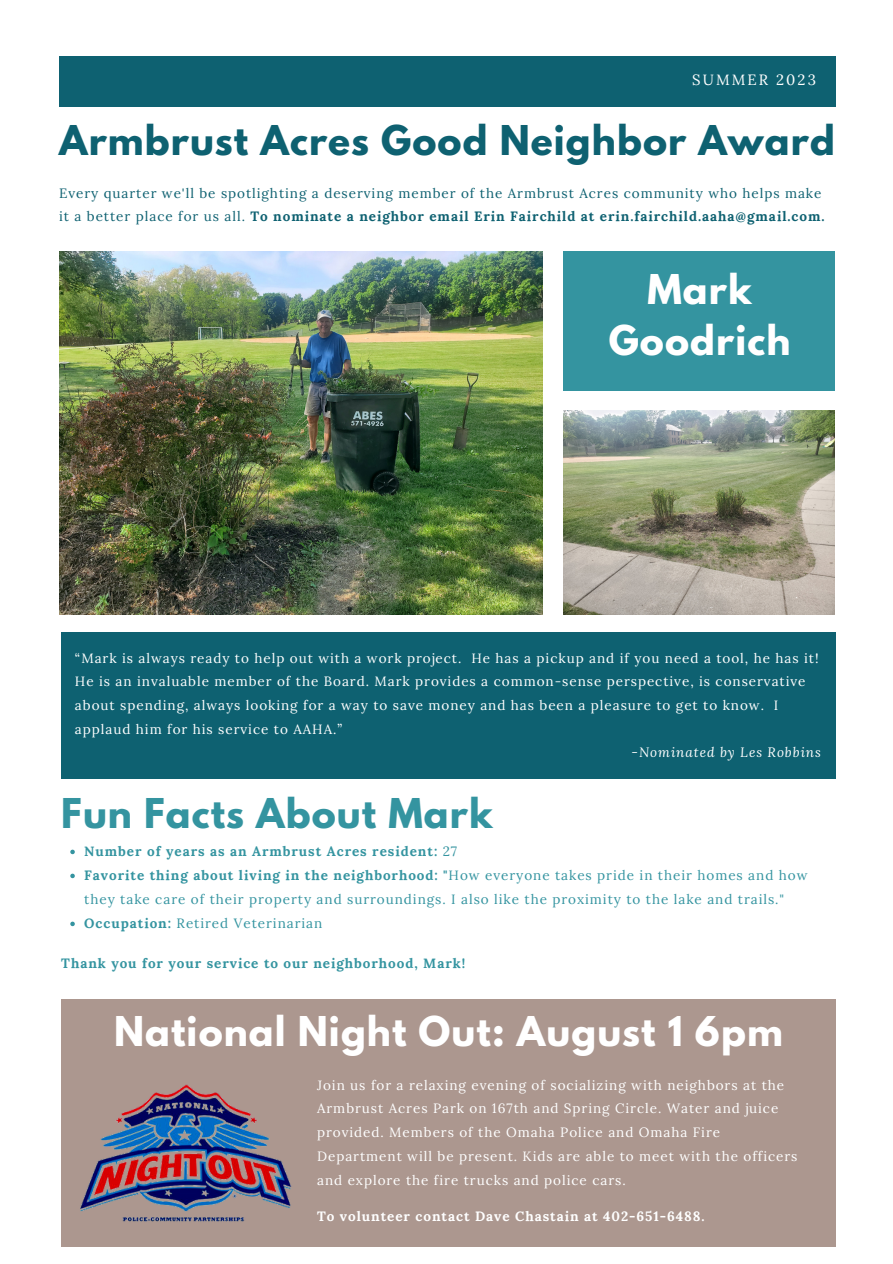
<style>
.page{position:relative;width:893px;height:1264px;background:#fff}
.page>*{position:absolute;margin:0;border:0;box-sizing:border-box;transform-origin:0 0}
.t1{font:700 36.3px/50.6px "League Spartan";letter-spacing:.03em;color:#fff;text-align:center}
.t2{font:700 36.3px "League Spartan";letter-spacing:.03em;color:#0e6171}
.t3{font:700 36.3px "League Spartan";letter-spacing:.03em;color:#3494a0}
.t4{font:14.85px "Lora";letter-spacing:.14em;color:#fff}
.t5{font:13.5px/23.7px "Lora";letter-spacing:.07em;color:#fff}
.t6{font:13.5px/24px "Lora";letter-spacing:.07em;color:#3494a0}
.t7{font:13.5px/23.5px "Lora";letter-spacing:.07em;color:#0e6171}
.t8{font:700 13.5px "Lora";letter-spacing:.07em;color:#3494a0}
.t9{font:700 13.5px "Lora";letter-spacing:.07em;color:#fff}
.t10{font:italic 13.5px "Lora";letter-spacing:.07em;color:#fff}
.s1{font-weight:700}
.s2{font-weight:400}
</style>
<div class="page">
<div style="left:59px;top:56px;width:776px;height:51px;background:#0e6171"></div>
<div style="left:563px;top:251px;width:272px;height:140px;background:#3494a0"></div>
<div style="left:61px;top:632px;width:774px;height:146px;background:#0e6171"></div>
<img style="left:59px;top:251px;width:483px;height:363px">
<img style="left:563px;top:411px;width:271px;height:203px">
<div style="left:61px;top:999px;width:774px;height:247px;background:#ac978f"></div>
<img style="left:80px;top:1084px;width:212px;height:138px">
<svg style="left:70px;top:849px;width:5px;height:5px"></svg>
<svg style="left:70px;top:873px;width:5px;height:5px"></svg>
<svg style="left:70px;top:921px;width:5px;height:5px"></svg>
<p class="t4" style="left:692px;top:70px;width:125px">SUMMER 2023</p>
<p class="t2" style="left:59px;top:122px;width:777px">Armbrust Acres Good Neighbor Award</p>
<p class="t7" style="left:59px;top:181px;width:767px">Every quarter we'll be spotlighting a deserving member of the Armbrust Acres community who helps make it a better place for us all. <span class="s1">To nominate a neighbor email Erin Fairchild at erin.fairchild.aaha@gmail.com.</span></p>
<p class="t1" style="left:608px;top:269px;width:183px">Mark<br>Goodrich</p>
<p class="t5" style="left:75px;top:646px;width:745px">“Mark is always ready to help out with a work project. He has a pickup and if you need a tool, he has it!</p>
<p class="t5" style="left:75px;top:669px;width:732px">He is an invaluable member of the Board. Mark provides a common-sense perspective, is conservative</p>
<p class="t5" style="left:75px;top:693px;width:705px">about spending, always looking for a way to save money and has been a pleasure to get to know. I</p>
<p class="t5" style="left:75px;top:716px;width:268px">applaud him for his service to AAHA.”</p>
<p class="t10" style="left:631px;top:743px;width:191px">-Nominated by Les Robbins</p>
<p class="t3" style="left:61px;top:795px;width:432px">Fun Facts About Mark</p>
<p class="t8" style="left:84px;top:842px;width:374px">Number of years as an Armbrust Acres resident: <span class="s2">27</span></p>
<p class="t6" style="left:84px;top:863px;width:724px"><span class="s1">Favorite thing about living in the neighborhood: "</span>How everyone takes pride in their homes and how they take care of their property and surroundings. I also like the proximity to the lake and trails."</p>
<p class="t6" style="left:84px;top:911px;width:239px"><span class="s1">Occupation:</span> Retired Veterinarian</p>
<p class="t8" style="left:61px;top:954px;width:405px">Thank you for your service to our neighborhood, Mark!</p>
<p class="t1" style="left:114px;top:1010px;width:670px">National Night Out: August 1 6pm</p>
<p class="t5" style="left:317px;top:1072px;width:482px">Join us for a relaxing evening of socializing with neighbors at the Armbrust Acres Park on 167th and Spring Circle. Water and juice provided. Members of the Omaha Police and Omaha Fire Department will be present. Kids are able to meet with the officers and explore the fire trucks and police cars.</p>
<p class="t9" style="left:317px;top:1207px;width:389px">To volunteer contact Dave Chastain at 402-651-6488.</p>
</div>
